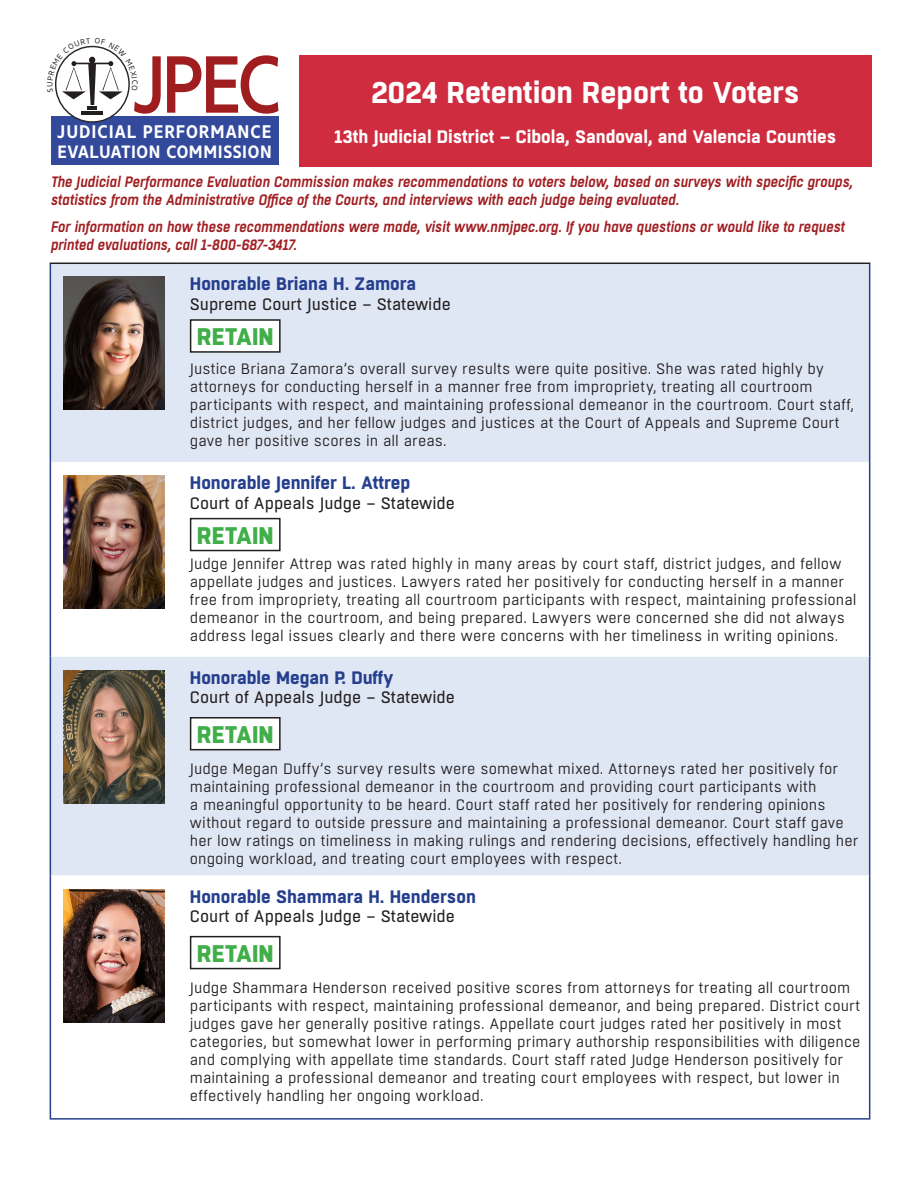
<style>
.page{position:relative;width:918px;height:1188px;background:#fff}
.page>*{position:absolute;margin:0;border:0;box-sizing:border-box;transform-origin:0 0}
.t1{font:500 80.55px "Core Sans N55";color:#9f1c1f;scale:.88 1}
.t2{font:700 30px "Boxed";color:#fff}
.t3{font:800 24px "Boxed";letter-spacing:-.01em;color:#40ae49}
.t4{font:700 18.15px "Core Sans N65";letter-spacing:.06em;color:#fff;scale:.88 1}
.t5{font:700 18px "Boxed";color:#253f8e}
.t6{font:700 18px "Boxed";color:#fff}
.t7{font:700 17.85px "Core Sans N65";letter-spacing:.04em;color:#fff;scale:.88 1}
.t8{font:16.5px "Boxed";color:#231f20}
.t9{font:15px/18px "Boxed";letter-spacing:.005em;color:#231f20}
.t10{font:italic 600 15px/18px "Boxed";color:#a01d21}
</style>
<div class="page">
<div style="left:52px;top:116px;width:227px;height:48px;background:#334a9c"></div>
<div style="left:56px;top:47px;width:73px;height:75px;background:#fff;border-radius:50%"></div>
<hr style="left:87px;top:106px;width:10px;height:4px;background:#231f20">
<hr style="left:81px;top:111px;width:22px;height:4px;background:#231f20">
<div style="left:299px;top:56px;width:573px;height:111px;background:#d02c3f"></div>
<div style="left:51px;top:264px;width:818px;height:198px;background:#dfe6f4"></div>
<svg style="left:51px;top:462px;width:818px;height:656px"></svg>
<hr style="left:50px;top:264px;width:1px;height:198px;background:#253f8e">
<hr style="left:50px;top:462px;width:1px;height:195px;background:#253f8e">
<hr style="left:50px;top:657px;width:1px;height:219px;background:#253f8e">
<hr style="left:50px;top:263px;width:128px;height:1px;background:#231f20">
<hr style="left:178px;top:263px;width:692px;height:1px;background:#231f20">
<hr style="left:869px;top:264px;width:1px;height:198px;background:#253f8e">
<hr style="left:869px;top:462px;width:1px;height:195px;background:#253f8e">
<hr style="left:869px;top:657px;width:1px;height:219px;background:#253f8e">
<hr style="left:50px;top:876px;width:1px;height:242px;background:#253f8e">
<hr style="left:869px;top:876px;width:1px;height:242px;background:#253f8e">
<hr style="left:50px;top:1118px;width:128px;height:2px;background:#253f8e">
<hr style="left:178px;top:1118px;width:692px;height:2px;background:#253f8e">
<img style="left:64px;top:277px;width:101px;height:133px">
<div style="left:191px;top:320px;width:89px;height:32px;background:#fff"></div>
<div style="left:190px;top:319px;width:91px;height:34px;border:2px solid #231f20"></div>
<img style="left:64px;top:475px;width:101px;height:134px">
<div style="left:191px;top:519px;width:89px;height:32px;background:#fff"></div>
<div style="left:190px;top:518px;width:91px;height:33px;border:2px solid #231f20"></div>
<img style="left:64px;top:670px;width:101px;height:133px">
<div style="left:191px;top:718px;width:89px;height:32px;background:#fff"></div>
<div style="left:190px;top:717px;width:91px;height:33px;border:2px solid #231f20"></div>
<img style="left:64px;top:889px;width:101px;height:133px">
<div style="left:191px;top:937px;width:89px;height:32px;background:#fff"></div>
<div style="left:190px;top:936px;width:91px;height:33px;border:2px solid #231f20"></div>
<svg style="left:55px;top:45px;width:75px;height:60px"></svg>
<p class="t1" style="left:133px;top:32px;width:169px">JPEC</p>
<p class="t4" style="left:57px;top:120px;width:244px">JUDICIAL PERFORMANCE</p>
<p class="t7" style="left:57px;top:140px;width:245px">EVALUATION COMMISSION</p>
<p class="t2" style="left:371px;top:72px;width:430px">2024 Retention Report to Voters</p>
<p class="t6" style="left:335px;top:124px;width:503px">13th Judicial District – Cibola, Sandoval, and Valencia Counties</p>
<p class="t10" style="left:50px;top:173px;width:804px">The Judicial Performance Evaluation Commission makes recommendations to voters below, based on surveys with specific groups, statistics from the Administrative Office of the Courts, and interviews with each judge being evaluated.</p>
<p class="t10" style="left:50px;top:218px;width:796px">For information on how these recommendations were made, visit www.nmjpec.org. If you have questions or would like to request printed evaluations, call 1-800-687-3417.</p>
<p class="t5" style="left:190px;top:272px;width:228px">Honorable Briana H. Zamora</p>
<p class="t8" style="left:190px;top:294px;width:262px">Supreme Court Justice – Statewide</p>
<p class="t3" style="left:197px;top:320px;width:78px">RETAIN</p>
<p class="t9" style="left:190px;top:360px;width:666px">Justice Briana Zamora’s overall survey results were quite positive. She was rated highly by attorneys for conducting herself in a manner free from impropriety, treating all courtroom participants with respect, and maintaining professional demeanor in the courtroom. Court staff, district judges, and her fellow judges and justices at the Court of Appeals and Supreme Court gave her positive scores in all areas.</p>
<p class="t5" style="left:190px;top:470px;width:222px">Honorable Jennifer L. Attrep</p>
<p class="t8" style="left:190px;top:492px;width:266px">Court of Appeals Judge – Statewide</p>
<p class="t3" style="left:197px;top:519px;width:78px">RETAIN</p>
<p class="t9" style="left:190px;top:555px;width:668px">Judge Jennifer Attrep was rated highly in many areas by court staff, district judges, and fellow appellate judges and justices. Lawyers rated her positively for conducting herself in a manner free from impropriety, treating all courtroom participants with respect, maintaining professional demeanor in the courtroom, and being prepared. Lawyers were concerned she did not always address legal issues clearly and there were concerns with her timeliness in writing opinions.</p>
<p class="t5" style="left:190px;top:665px;width:205px">Honorable Megan P. Duffy</p>
<p class="t8" style="left:190px;top:687px;width:266px">Court of Appeals Judge – Statewide</p>
<p class="t3" style="left:197px;top:718px;width:78px">RETAIN</p>
<p class="t9" style="left:190px;top:760px;width:670px">Judge Megan Duffy’s survey results were somewhat mixed. Attorneys rated her positively for maintaining professional demeanor in the courtroom and providing court participants with<br>a meaningful opportunity to be heard. Court staff rated her positively for rendering opinions without regard to outside pressure and maintaining a professional demeanor. Court staff gave her low ratings on timeliness in making rulings and rendering decisions, effectively handling her ongoing workload, and treating court employees with respect.</p>
<p class="t5" style="left:190px;top:884px;width:288px">Honorable Shammara H. Henderson</p>
<p class="t8" style="left:190px;top:906px;width:266px">Court of Appeals Judge – Statewide</p>
<p class="t3" style="left:197px;top:937px;width:78px">RETAIN</p>
<p class="t9" style="left:190px;top:979px;width:672px">Judge Shammara Henderson received positive scores from attorneys for treating all courtroom participants with respect, maintaining professional demeanor, and being prepared. District court judges gave her generally positive ratings. Appellate court judges rated her positively in most categories, but somewhat lower in performing primary authorship responsibilities with diligence and complying with appellate time standards. Court staff rated Judge Henderson positively for maintaining a professional demeanor and treating court employees with respect, but lower in effectively handling her ongoing workload.</p>
</div>
